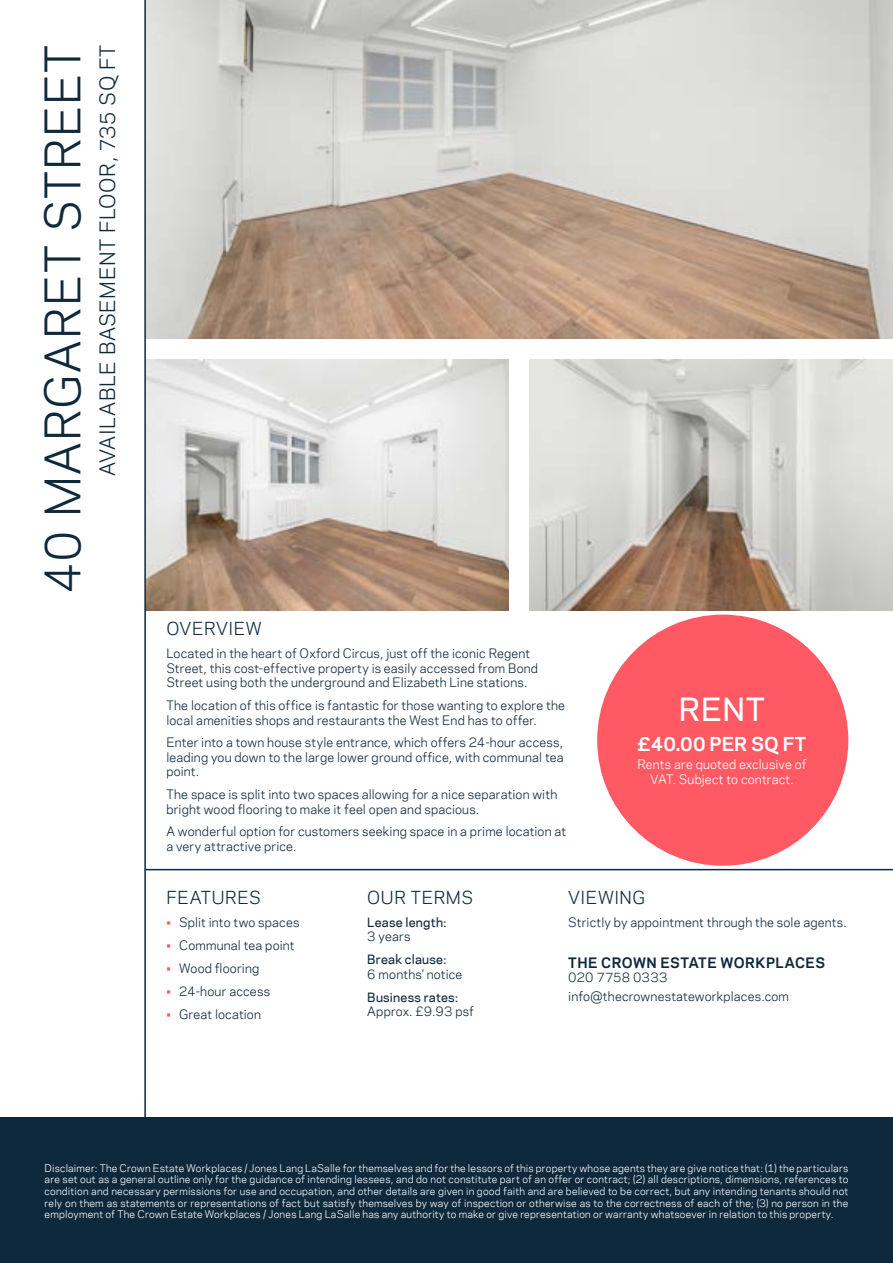
<style>
.page{position:relative;width:893px;height:1263px;background:#fff}
.page>*{position:absolute;margin:0;border:0;box-sizing:border-box;transform-origin:0 0}
.t1{font:45px "Polaris";letter-spacing:.03em;color:#0e293c}
.t2{font:500 30px "Polaris";color:#fff}
.t3{font:19.5px "Polaris";letter-spacing:.03em;color:#0e293c}
.t4{font:700 18px "Polaris";letter-spacing:.005em;color:#fff}
.t5{font:16.5px "Polaris";letter-spacing:.035em;color:#0e293c}
.t6{font:700 13.5px "Polaris";letter-spacing:.035em;color:#0e293c}
.t7{font:12px/14.4px "Polaris";letter-spacing:.015em;color:#0e293c}
.t8{font:12px/14.4px "Polaris";letter-spacing:.015em;color:#fff;text-align:center}
.t9{font:500 12px "Polaris";letter-spacing:.02em;color:#0e293c}
.t10{font:9.75px/11.7px "Polaris";letter-spacing:.025em;color:#fff;text-align:justify}
.s1{color:#ff5a64}
</style>
<div class="page">
<img style="left:146px;top:0;width:747px;height:338px">
<img style="left:146px;top:359px;width:362px;height:251px">
<img style="left:530px;top:359px;width:363px;height:251px">
<div style="left:0;top:1118px;width:893px;height:145px;background:#0e293c"></div>
<hr style="left:144px;top:0;width:2px;height:1120px;background:#0e293c">
<hr style="left:145px;top:869px;width:748px;height:1px;background:#0e293c">
<div style="left:597px;top:615px;width:251px;height:251px;background:#ff5a64;border-radius:50%"></div>
<h1 class="t1" style="left:30px;top:593px;width:550px;rotate:-90deg">40 MARGARET STREET</h1>
<h3 class="t3" style="left:93px;top:476px;width:433px;rotate:-90deg">AVAILABLE BASEMENT FLOOR, 735 SQ FT</h3>
<h3 class="t5" style="left:166px;top:617px;width:97px">OVERVIEW</h3>
<p class="t7" style="left:166px;top:646px;width:373px">Located in the heart of Oxford Circus, just off the iconic Regent<br>Street, this cost-effective property is easily accessed from Bond<br>Street using both the underground and Elizabeth Line stations.</p>
<p class="t7" style="left:166px;top:698px;width:400px">The location of this office is fantastic for those wanting to explore the local amenities shops and restaurants the West End has to offer.</p>
<p class="t7" style="left:166px;top:735px;width:399px;text-align:justify">Enter into a town house style entrance, which offers 24-hour access, leading you down to the large lower ground office, with communal tea point.</p>
<p class="t7" style="left:166px;top:787px;width:392px">The space is split into two spaces allowing for a nice separation with bright wood flooring to make it feel open and spacious.</p>
<p class="t7" style="left:166px;top:824px;width:401px">A wonderful option for customers seeking space in a prime location at a very attractive price.</p>
<h3 class="t5" style="left:166px;top:885px;width:96px">FEATURES</h3>
<p class="t7" style="left:166px;top:914px;width:135px"><span class="s1">•</span> Split into two spaces</p>
<p class="t7" style="left:166px;top:937px;width:130px"><span class="s1">•</span> Communal tea point</p>
<p class="t7" style="left:166px;top:960px;width:94px"><span class="s1">•</span> Wood flooring</p>
<p class="t7" style="left:166px;top:983px;width:105px"><span class="s1">•</span> 24-hour access</p>
<p class="t7" style="left:166px;top:1006px;width:96px"><span class="s1">•</span> Great location</p>
<h2 class="t2" style="left:679px;top:687px;width:88px">RENT</h2>
<h3 class="t4" style="left:638px;top:730px;width:170px">£40.00 PER SQ FT</h3>
<p class="t8" style="left:637px;top:757px;width:171px">Rents are quoted exclusive of<br>VAT. Subject to contract.</p>
<h3 class="t5" style="left:367px;top:885px;width:107px">OUR TERMS</h3>
<p class="t9" style="left:367px;top:913px;width:81px">Lease length:</p>
<p class="t7" style="left:367px;top:929px;width:45px">3 years</p>
<p class="t9" style="left:367px;top:951px;width:81px">Break clause:</p>
<p class="t7" style="left:367px;top:966px;width:97px">6 months’ notice</p>
<p class="t9" style="left:367px;top:988px;width:92px">Business rates:</p>
<p class="t7" style="left:367px;top:1003px;width:108px">Approx. £9.93 psf</p>
<h3 class="t5" style="left:568px;top:885px;width:79px">VIEWING</h3>
<p class="t7" style="left:568px;top:914px;width:280px">Strictly by appointment through the sole agents.</p>
<p class="t6" style="left:568px;top:952px;width:258px">THE CROWN ESTATE WORKPLACES</p>
<p class="t7" style="left:568px;top:968px;width:222px;line-height:18.6px">020 7758 0333 info@thecrownestateworkplaces.com</p>
<p class="t10" style="left:45px;top:1161px;width:805px">Disclaimer: The Crown Estate Workplaces / Jones Lang LaSalle for themselves and for the lessors of this property whose agents they are give notice that: (1) the particulars are set out as a general outline only for the guidance of intending lessees, and do not constitute part of an offer or contract; (2) all descriptions, dimensions, references to condition and necessary permissions for use and occupation, and other details are given in good faith and are believed to be correct, but any intending tenants should not rely on them as statements or representations of fact but satisfy themselves by way of inspection or otherwise as to the correctness of each of the; (3) no person in the employment of The Crown Estate Workplaces / Jones Lang LaSalle has any authority to make or give representation or warranty whatsoever in relation to this property.</p>
</div>
